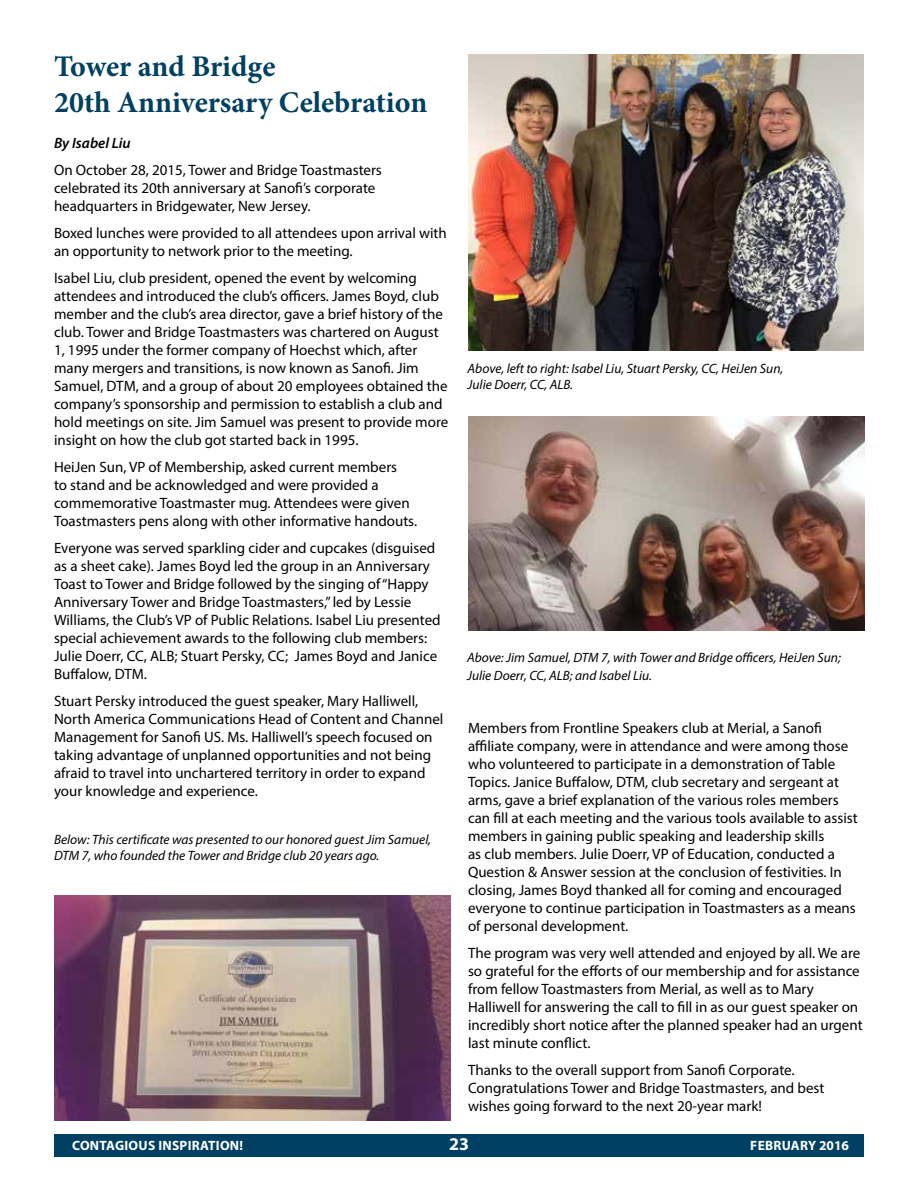
<style>
.page{position:relative;width:918px;height:1188px;background:#fff}
.page>*{position:absolute;margin:0;border:0;box-sizing:border-box;transform-origin:0 0}
.t1{font:700 30px/36px "Minion Pro";color:#004062}
.t2{font:700 18px "Myriad Pro";color:#fff}
.t3{font:15px/18px "Myriad Pro";color:#000}
.t4{font:italic 600 15px "Myriad Pro";color:#000}
.t5{font:italic 13.5px/16.2px "Myriad Pro";color:#000}
.t6{font:700 13.5px "Myriad Pro";letter-spacing:.02em;color:#fff}
</style>
<div class="page">
<div style="left:54px;top:1134px;width:810px;height:23px;background:#004062"></div>
<img style="left:468px;top:54px;width:396px;height:297px">
<img style="left:468px;top:416px;width:396px;height:214px">
<img style="left:54px;top:895px;width:396px;height:225px">
<h1 class="t1" style="left:54px;top:48px;width:375px">Tower and Bridge<br>20th Anniversary Celebration</h1>
<p class="t4" style="left:54px;top:133px;width:78px">By Isabel Liu</p>
<p class="t3" style="left:54px;top:161px;width:329px">On October 28, 2015, Tower and Bridge Toastmasters celebrated its 20th anniversary at Sanofi’s corporate headquarters in Bridgewater, New Jersey.</p>
<p class="t3" style="left:54px;top:224px;width:394px">Boxed lunches were provided to all attendees upon arrival with an opportunity to network prior to the meeting.</p>
<p class="t3" style="left:54px;top:269px;width:396px">Isabel Liu, club president, opened the event by welcoming attendees and introduced the club’s officers. James Boyd, club member and the club’s area director, gave a brief history of the club. Tower and Bridge Toastmasters was chartered on August 1, 1995 under the former company of Hoechst which, after many mergers and transitions, is now known as Sanofi. Jim Samuel, DTM, and a group of about 20 employees obtained the company’s sponsorship and permission to establish a club and hold meetings on site. Jim Samuel was present to provide more insight on how the club got started back in 1995.</p>
<p class="t3" style="left:54px;top:458px;width:365px">HeiJen Sun, VP of Membership, asked current members<br>to stand and be acknowledged and were provided a commemorative Toastmaster mug. Attendees were given Toastmasters pens along with other informative handouts.</p>
<p class="t3" style="left:54px;top:539px;width:388px">Everyone was served sparkling cider and cupcakes (disguised as a sheet cake). James Boyd led the group in an Anniversary Toast to Tower and Bridge followed by the singing of “Happy Anniversary Tower and Bridge Toastmasters,” led by Lessie Williams, the Club’s VP of Public Relations. Isabel Liu presented special achievement awards to the following club members:<br>Julie Doerr, CC, ALB; Stuart Persky, CC; James Boyd and Janice Buffalow, DTM.</p>
<p class="t3" style="left:54px;top:692px;width:391px">Stuart Persky introduced the guest speaker, Mary Halliwell, North America Communications Head of Content and Channel Management for Sanofi US. Ms. Halliwell’s speech focused on taking advantage of unplanned opportunities and not being afraid to travel into unchartered territory in order to expand your knowledge and experience.</p>
<p class="t5" style="left:54px;top:831px;width:379px">Below: This certificate was presented to our honored guest Jim Samuel,<br>DTM 7, who founded the Tower and Bridge club 20 years ago.</p>
<p class="t5" style="left:468px;top:360px;width:317px">Above, left to right: Isabel Liu, Stuart Persky, CC, HeiJen Sun,<br>Julie Doerr, CC, ALB.</p>
<p class="t5" style="left:467px;top:649px;width:375px;line-height:18px">Above: Jim Samuel, DTM 7, with Tower and Bridge officers, HeiJen Sun;<br>Julie Doerr, CC, ALB; and Isabel Liu.</p>
<p class="t3" style="left:468px;top:719px;width:391px">Members from Frontline Speakers club at Merial, a Sanofi affiliate company, were in attendance and were among those who volunteered to participate in a demonstration of Table Topics. Janice Buffalow, DTM, club secretary and sergeant at arms, gave a brief explanation of the various roles members can fill at each meeting and the various tools available to assist members in gaining public speaking and leadership skills<br>as club members. Julie Doerr, VP of Education, conducted a Question &amp; Answer session at the conclusion of festivities. In closing, James Boyd thanked all for coming and encouraged everyone to continue participation in Toastmasters as a means of personal development.</p>
<p class="t3" style="left:468px;top:944px;width:396px">The program was very well attended and enjoyed by all. We are so grateful for the efforts of our membership and for assistance from fellow Toastmasters from Merial, as well as to Mary Halliwell for answering the call to fill in as our guest speaker on incredibly short notice after the planned speaker had an urgent last minute conflict.</p>
<p class="t3" style="left:468px;top:1061px;width:358px">Thanks to the overall support from Sanofi Corporate.<br>Congratulations Tower and Bridge Toastmasters, and best wishes going forward to the next 20-year mark!</p>
<p class="t6" style="left:72px;top:1136px;width:172px">CONTAGIOUS INSPIRATION!</p>
<p class="t2" style="left:449px;top:1132px;width:21px">23</p>
<p class="t6" style="left:750px;top:1136px;width:100px">FEBRUARY 2016</p>
</div>
